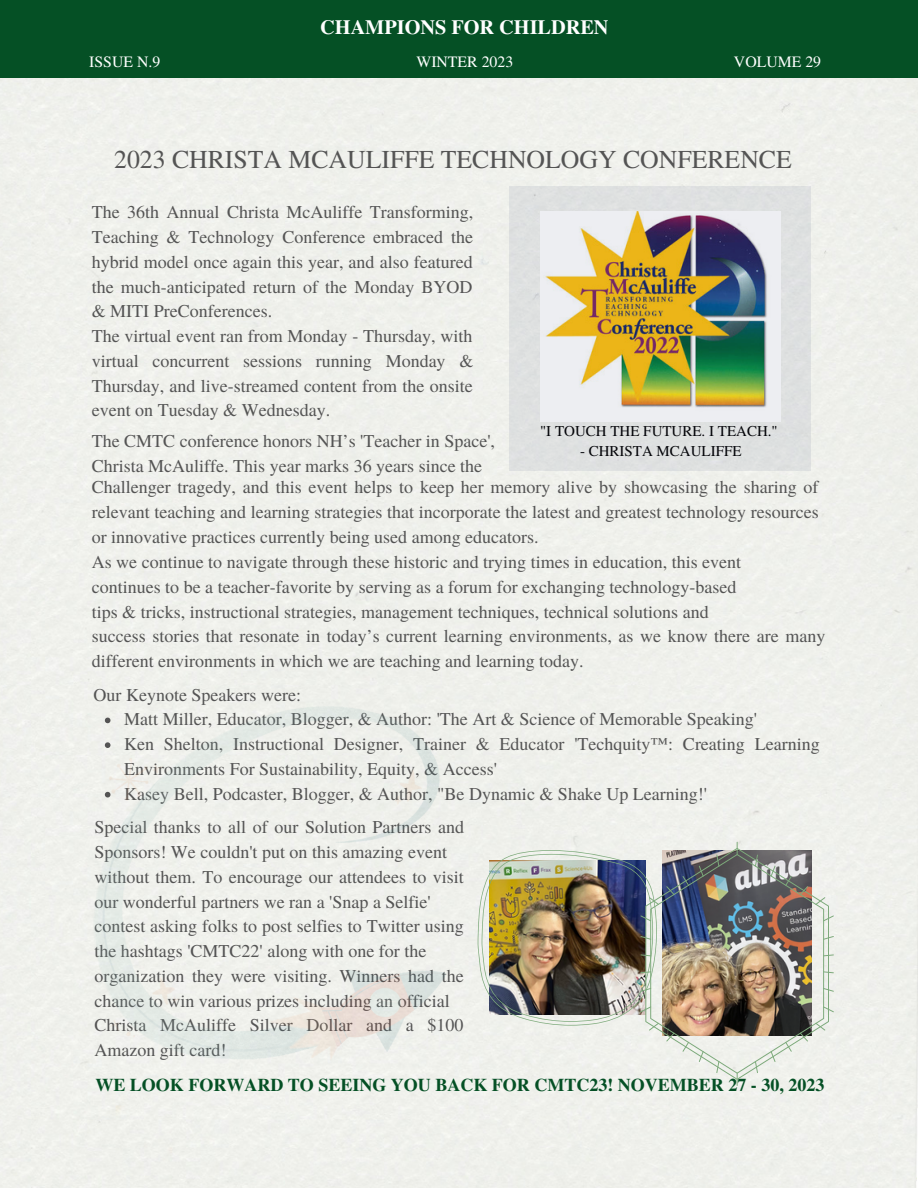
<style>
.page{position:relative;width:918px;height:1188px;background:#fff}
.page>*{position:absolute;margin:0;border:0;box-sizing:border-box;transform-origin:0 0}
.t1{font:25.8px "Te X Gyre Termes";color:#545454}
.t2{font:700 20.25px "Te X Gyre Termes";color:#fff}
.t3{font:18px/24.8px "Te X Gyre Termes";color:#545454}
.t4{font:700 18px "Te X Gyre Termes";color:#055025}
.t5{font:15.75px "Te X Gyre Termes";color:#fff}
.t6{font:15px "Te X Gyre Termes";color:#000}
</style>
<div class="page">
<div style="left:0;top:0;width:918px;height:78px;background:#055025"></div>
<img style="left:478px;top:842px;width:356px;height:244px">
<img style="left:94px;top:706px;width:352px;height:355px">
<svg style="left:509px;top:187px;width:301px;height:283px;background:#c4c2aa"></svg>
<p class="t2" style="left:320px;top:11px;width:290px">CHAMPIONS FOR CHILDREN</p>
<p class="t5" style="left:89px;top:51px;width:72px">ISSUE N.9</p>
<p class="t5" style="left:416px;top:51px;width:98px">WINTER 2023</p>
<p class="t5" style="left:734px;top:51px;width:89px">VOLUME 29</p>
<h1 class="t1" style="left:114px;top:141px;width:679px">2023 CHRISTA MCAULIFFE TECHNOLOGY CONFERENCE</h1>
<p class="t3" style="left:92px;top:199px;width:383px">The 36th Annual Christa McAuliffe Transforming, Teaching &amp; Technology Conference embraced the hybrid model once again this year, and also featured the much-anticipated return of the Monday BYOD &amp; MITI PreConferences.<br>The virtual event ran from Monday - Thursday, with virtual concurrent sessions running Monday &amp; Thursday, and live-streamed content from the onsite event on Tuesday &amp; Wednesday.</p>
<p class="t3" style="left:92px;top:428px;width:405px">The CMTC conference honors NH’s 'Teacher in Space',<br>Christa McAuliffe. This year marks 36 years since the</p>
<p class="t6" style="left:540px;top:420px;width:239px">"I TOUCH THE FUTURE. I TEACH."</p>
<p class="t6" style="left:580px;top:440px;width:163px">- CHRISTA MCAULIFFE</p>
<p class="t3" style="left:92px;top:474px;width:729px;text-align:justify">Challenger tragedy, and this event helps to keep her memory alive by showcasing the sharing of relevant teaching and learning strategies that incorporate the latest and greatest technology resources or innovative practices currently being used among educators.</p>
<p class="t3" style="left:92px;top:549px;width:735px">As we continue to navigate through these historic and trying times in education, this event<br>continues to be a teacher-favorite by serving as a forum for exchanging technology-based<br>tips &amp; tricks, instructional strategies, management techniques, technical solutions and<br>success stories that resonate in today’s current learning environments, as we know there are many different environments in which we are teaching and learning today.</p>
<p class="t3" style="left:94px;top:681px;width:209px">Our Keynote Speakers were:</p>
<p class="t3" style="left:124px;top:706px;width:697px">Matt Miller, Educator, Blogger, &amp; Author: 'The Art &amp; Science of Memorable Speaking'<br>Ken Shelton, Instructional Designer, Trainer &amp; Educator 'Techquity™: Creating Learning Environments For Sustainability, Equity, &amp; Access'<br>Kasey Bell, Podcaster, Blogger, &amp; Author, "Be Dynamic &amp; Shake Up Learning!'</p>
<p class="t3" style="left:94px;top:814px;width:371px">Special thanks to all of our Solution Partners and Sponsors! We couldn't put on this amazing event without them. To encourage our attendees to visit our wonderful partners we ran a 'Snap a Selfie' contest asking folks to post selfies to Twitter using the hashtags 'CMTC22' along with one for the organization they were visiting. Winners had the chance to win various prizes including an official Christa McAuliffe Silver Dollar and a $100<br>Amazon gift card!</p>
<p class="t4" style="left:95px;top:1071px;width:731px">WE LOOK FORWARD TO SEEING YOU BACK FOR CMTC23! NOVEMBER 27 - 30, 2023</p>
</div>
